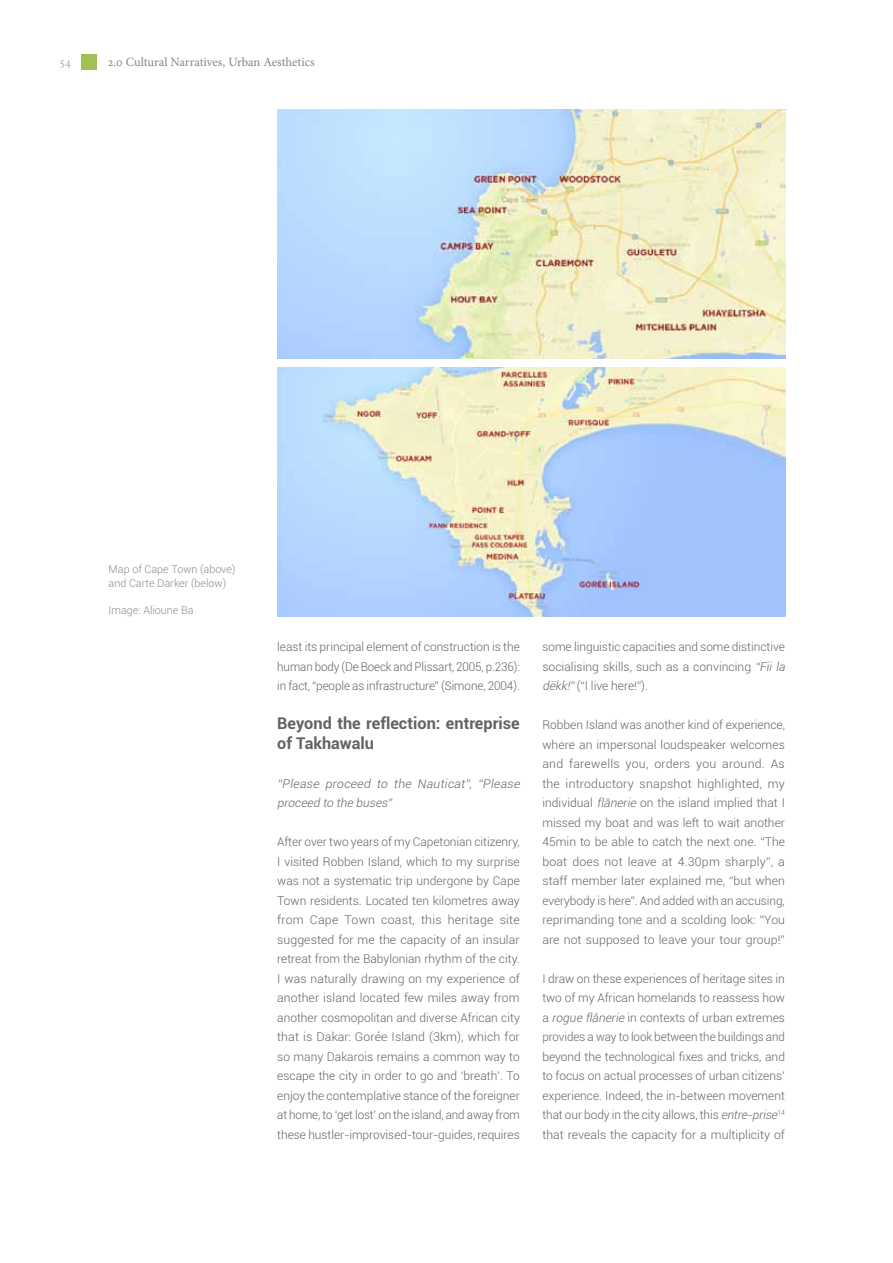
<style>
.page{position:relative;width:893px;height:1263px;background:#fff}
.page>*{position:absolute;margin:0;border:0;box-sizing:border-box;transform-origin:0 0}
.t1{font:700 16.2px/19.5px "Roboto";color:#636366}
.t2{font:12.6px "Minion Pro";color:#848689}
.t3{font:12.6px "Minion Pro";color:#acadb1}
.t4{font:300 12px/19.5px "Roboto";color:#636366;text-align:justify}
.t5{font:italic 300 12px/19.5px "Roboto";color:#636366}
.t6{font:300 10.8px/13.5px "Roboto";color:#8a8c8f}
.s1{font-style:italic}
</style>
<div class="page">
<img style="left:277px;top:109px;width:509px;height:250px">
<img style="left:277px;top:367px;width:509px;height:250px">
<div style="left:82px;top:54px;width:15px;height:15px;background:#a1c152"></div>
<p class="t3" style="left:60px;top:54px;width:13px">54</p>
<p class="t2" style="left:108px;top:54px;width:209px">2.0 Cultural Narratives, Urban Aesthetics</p>
<p class="t6" style="left:109px;top:562px;width:128px">Map of Cape Town (above) and Carte Darker (below)</p>
<p class="t6" style="left:109px;top:603px;width:87px">Image: Alioune Ba</p>
<p class="t4" style="left:277px;top:637px;width:244px">least its principal element of construction is the human body (De Boeck and Plissart, 2005, p.236): in fact, “people as infrastructure” (Simone, 2004).</p>
<h1 class="t1" style="left:277px;top:713px;width:244px">Beyond the reflection: entreprise of Takhawalu</h1>
<p class="t5" style="left:277px;top:773px;width:247px">“Please proceed to the Nauticat”, “Please proceed to the buses”</p>
<p class="t4" style="left:277px;top:832px;width:244px">After over two years of my Capetonian citizenry, I visited Robben Island, which to my surprise was not a systematic trip undergone by Cape Town residents. Located ten kilometres away from Cape Town coast, this heritage site suggested for me the capacity of an insular retreat from the Babylonian rhythm of the city.<br>I was naturally drawing on my experience of another island located few miles away from another cosmopolitan and diverse African city that is Dakar: Gorée Island (3km), which for so many Dakarois remains a common way to escape the city in order to go and ‘breath’. To enjoy the contemplative stance of the foreigner at home, to ‘get lost’ on the island, and away from these hustler-improvised-tour-guides, requires</p>
<p class="t4" style="left:542px;top:637px;width:247px;text-align:left">some linguistic capacities and some distinctive socialising skills, such as a convincing <span class="s1">“Fii la dëkk!”</span>(“I live here!”).</p>
<p class="t4" style="left:542px;top:715px;width:244px">Robben Island was another kind of experience, where an impersonal loudspeaker welcomes and farewells you, orders you around. As the introductory snapshot highlighted, my individual <span class="s1">flânerie</span> on the island implied that I missed my boat and was left to wait another 45min to be able to catch the next one. “The boat does not leave at 4.30pm sharply”, a staff member later explained me, “but when everybody is here”. And added with an accusing, reprimanding tone and a scolding look: “You are not supposed to leave your tour group!”</p>
<p class="t4" style="left:542px;top:968px;width:244px">I draw on these experiences of heritage sites in two of my African homelands to reassess how a <span class="s1">rogue flânerie</span> in contexts of urban extremes provides a way to look between the buildings and beyond the technological fixes and tricks, and to focus on actual processes of urban citizens’ experience. Indeed, the in-between movement that our body in the city allows, this <span class="s1">entre-prise</span><sup>14 </sup>that reveals the capacity for a multiplicity of</p>
</div>
